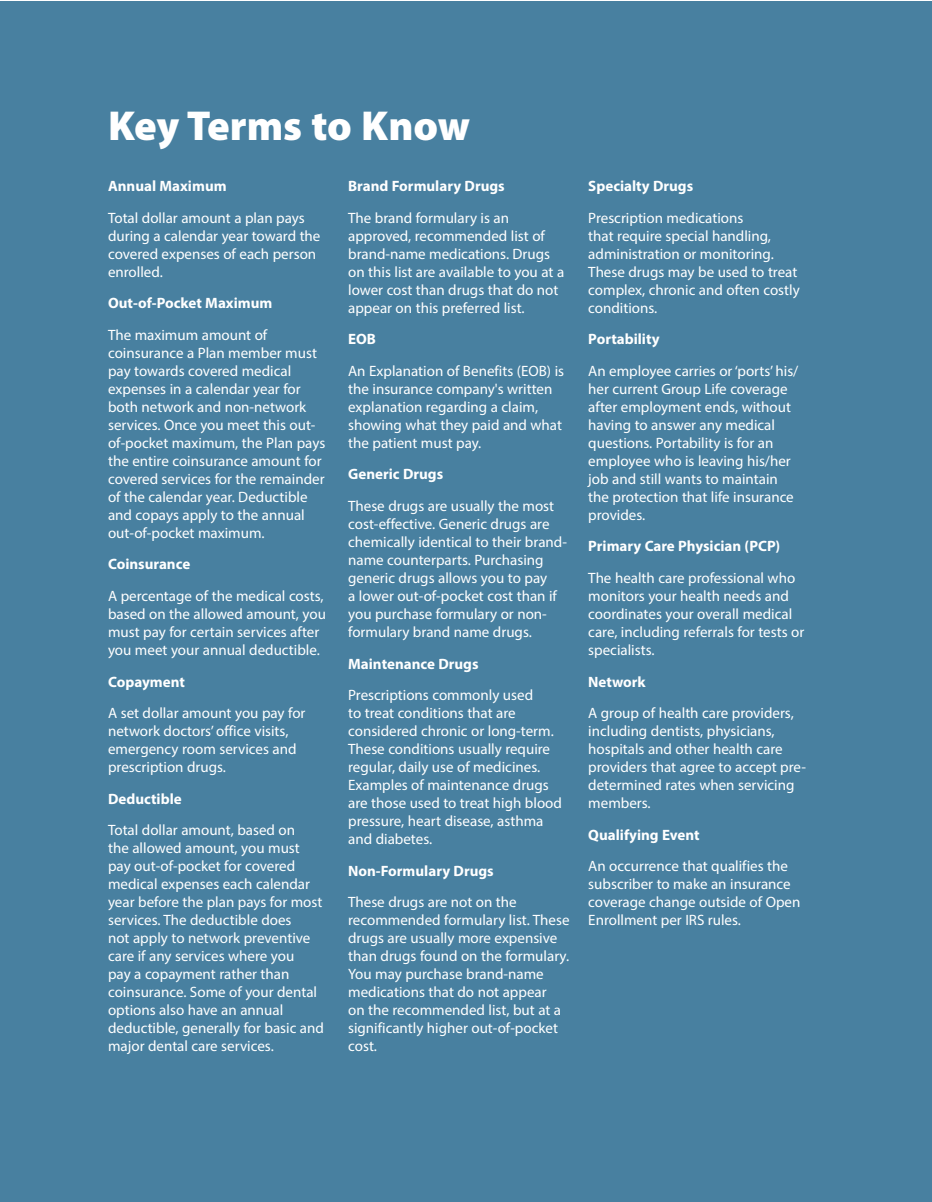
<style>
.page{position:relative;width:932px;height:1202px;background:#fff}
.page>*{position:absolute;margin:0;border:0;box-sizing:border-box;transform-origin:0 0}
.Heading_1__TOC{font:900 42px "Myriad Pro";letter-spacing:-.005em;color:#fff}
.Paragraph{font:15px/18px "Myriad Pro";color:#fff}
.Paragraph-2{font:700 15px "Myriad Pro";color:#fff}
</style>
<div class="page">
<div style="left:1px;top:1px;width:931px;height:1200px;background:#4880a0"></div>
<p class="Heading_1__TOC" style="left:108px;top:97px;width:363px">Key Terms to Know</p>
<p class="Paragraph-2" style="left:108px;top:176px;width:120px">Annual Maximum</p>
<p class="Paragraph" style="left:108px;top:208px;width:214px">Total dollar amount a plan pays during a calendar year toward the covered expenses of each person enrolled.</p>
<p class="Paragraph-2" style="left:108px;top:293px;width:166px">Out-of-Pocket Maximum</p>
<p class="Paragraph" style="left:108px;top:325px;width:219px">The maximum amount of coinsurance a Plan member must pay towards covered medical expenses in a calendar year for both network and non-network services. Once you meet this out&shy;of-pocket maximum, the Plan pays the entire coinsurance amount for covered services for the remainder of the calendar year. Deductible and copays apply to the annual out-of-pocket maximum.</p>
<p class="Paragraph-2" style="left:108px;top:554px;width:84px">Coinsurance</p>
<p class="Paragraph" style="left:108px;top:586px;width:219px">A percentage of the medical costs, based on the allowed amount, you must pay for certain services after you meet your annual deductible.</p>
<p class="Paragraph-2" style="left:108px;top:671px;width:78px">Copayment</p>
<p class="Paragraph" style="left:108px;top:703px;width:199px">A set dollar amount you pay for network doctors’ office visits, emergency room services and prescription drugs.</p>
<p class="Paragraph-2" style="left:108px;top:788px;width:75px">Deductible</p>
<p class="Paragraph" style="left:108px;top:820px;width:217px">Total dollar amount, based on<br>the allowed amount, you must pay out-of-pocket for covered medical expenses each calendar year before the plan pays for most services. The deductible does<br>not apply to network preventive care if any services where you<br>pay a copayment rather than coinsurance. Some of your dental options also have an annual deductible, generally for basic and major dental care services.</p>
<p class="Paragraph-2" style="left:348px;top:176px;width:158px">Brand Formulary Drugs</p>
<p class="Paragraph" style="left:348px;top:208px;width:217px">The brand formulary is an approved, recommended list of brand-name medications. Drugs on this list are available to you at a lower cost than drugs that do not appear on this preferred list.</p>
<p class="Paragraph-2" style="left:348px;top:329px;width:29px">EOB</p>
<p class="Paragraph" style="left:348px;top:361px;width:217px">An Explanation of Benefits (EOB) is the insurance company's written explanation regarding a claim, showing what they paid and what the patient must pay.</p>
<p class="Paragraph-2" style="left:348px;top:464px;width:97px">Generic Drugs</p>
<p class="Paragraph" style="left:348px;top:496px;width:220px">These drugs are usually the most cost-effective. Generic drugs are chemically identical to their brand&shy;name counterparts. Purchasing generic drugs allows you to pay<br>a lower out-of-pocket cost than if you purchase formulary or non&shy;formulary brand name drugs.</p>
<p class="Paragraph-2" style="left:348px;top:653px;width:132px">Maintenance Drugs</p>
<p class="Paragraph" style="left:348px;top:685px;width:215px">Prescriptions commonly used<br>to treat conditions that are considered chronic or long-term.<br>These conditions usually require regular, daily use of medicines.<br>Examples of maintenance drugs are those used to treat high blood pressure, heart disease, asthma and diabetes.</p>
<p class="Paragraph-2" style="left:348px;top:860px;width:147px">Non-Formulary Drugs</p>
<p class="Paragraph" style="left:348px;top:892px;width:223px">These drugs are not on the recommended formulary list. These drugs are usually more expensive than drugs found on the formulary.<br>You may purchase brand-name medications that do not appear<br>on the recommended list, but at a significantly higher out-of-pocket cost.</p>
<p class="Paragraph-2" style="left:588px;top:176px;width:106px">Specialty Drugs</p>
<p class="Paragraph" style="left:588px;top:208px;width:213px">Prescription medications<br>that require special handling, administration or monitoring.<br>These drugs may be used to treat complex, chronic and often costly conditions.</p>
<p class="Paragraph-2" style="left:588px;top:329px;width:73px">Portability</p>
<p class="Paragraph" style="left:588px;top:361px;width:212px">An employee carries or ‘ports’ his/ her current Group Life coverage after employment ends, without having to answer any medical questions. Portability is for an employee who is leaving his/her job and still wants to maintain the protection that life insurance provides.</p>
<p class="Paragraph-2" style="left:588px;top:536px;width:193px">Primary Care Physician (PCP)</p>
<p class="Paragraph" style="left:588px;top:568px;width:217px">The health care professional who monitors your health needs and coordinates your overall medical care, including referrals for tests or specialists.</p>
<p class="Paragraph-2" style="left:588px;top:671px;width:59px">Network</p>
<p class="Paragraph" style="left:588px;top:703px;width:219px">A group of health care providers, including dentists, physicians, hospitals and other health care providers that agree to accept pre&shy;determined rates when servicing members.</p>
<p class="Paragraph-2" style="left:588px;top:824px;width:113px">Qualifying Event</p>
<p class="Paragraph" style="left:588px;top:856px;width:213px">An occurrence that qualifies the subscriber to make an insurance coverage change outside of Open<br>Enrollment per IRS rules.</p>
</div>
